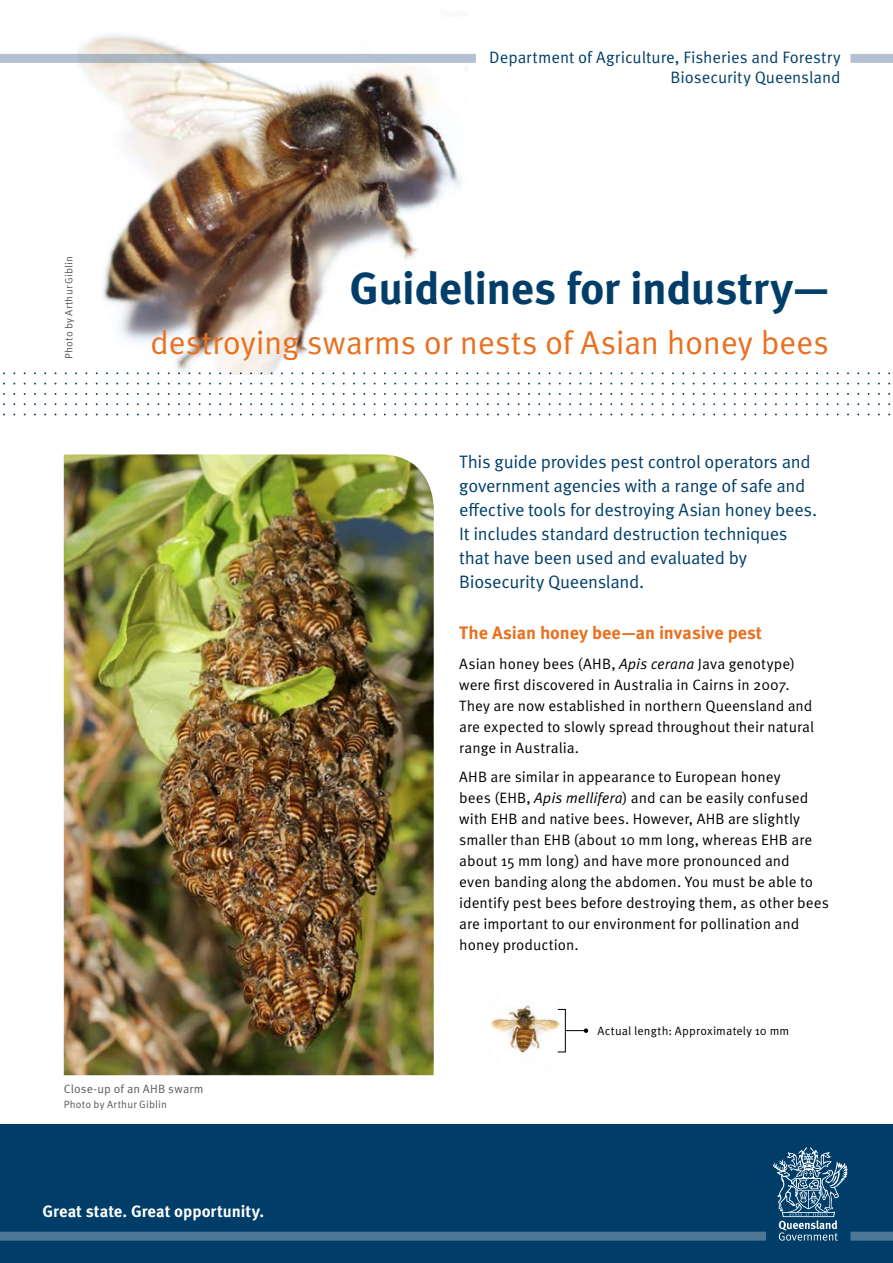
<style>
.page{position:relative;width:893px;height:1263px;background:#fff}
.page>*{position:absolute;margin:0;border:0;box-sizing:border-box;transform-origin:0 0}
.t1{font:700 45px "Meta OT";letter-spacing:-.01em;color:#003e69}
.t2{font:33px "Meta OT";letter-spacing:-.005em;color:#e9701f}
.IntroPara{font:18px/24px "Meta OT";letter-spacing:-.015em;color:#003e69}
.h01{font:700 18px "Meta OT";letter-spacing:-.005em;color:#e9701f}
.dept{font:16.5px/19.8px "Meta OT";color:#003e69;text-align:right}
.t3{font:700 16.5px "Meta OT";color:#fff}
.body{font:15px/21px "Meta OT";letter-spacing:.005em;color:#000}
.body-2{font:12px "Meta OT";letter-spacing:.01em;color:#000}
.t4{font:12px "Meta OT";letter-spacing:.015em;color:#58595b}
.t5{font:10.5px "Meta OT";letter-spacing:.015em;color:#58595b}
.s1{font-style:italic}
</style>
<div class="page">
<img style="left:77px;top:34px;width:391px;height:341px">
<div style="left:0;top:1124px;width:893px;height:139px;background:#003e69"></div>
<svg style="left:773px;top:1147px;width:74px;height:94px"></svg>
<div style="left:0;top:1232px;width:766px;height:9px;background:#4c7795"></div>
<div style="left:850px;top:1232px;width:43px;height:9px;background:#4c7795"></div>
<svg style="left:0;top:54px;width:476px;height:9px;fill:#b3c1d2"></svg>
<div style="left:850px;top:54px;width:43px;height:9px;background:#b3c1d2"></div>
<img style="left:64px;top:454px;width:370px;height:621px">
<img style="left:491px;top:1005px;width:75px;height:48px">
<div style="left:557px;top:1009px;width:9px;height:43px;border:1px solid #000"></div>
<svg style="left:565px;top:1028px;width:23px;height:5px"></svg>
<p class="t5" style="left:63px;top:359px;width:105px;rotate:-90deg">Photo by Arthur Giblin</p>
<p class="dept" style="left:489px;top:48px;width:353px">Department of Agriculture, Fisheries and Forestry<br>Biosecurity Queensland</p>
<p class="t1" style="left:349px;top:260px;width:481px">Guidelines for industry—</p>
<p class="t2" style="left:150px;top:323px;width:681px">destroying swarms or nests of Asian honey bees</p>
<p class="IntroPara" style="left:459px;top:450px;width:359px">This guide provides pest control operators and government agencies with a range of safe and effective tools for destroying Asian honey bees.<br>It includes standard destruction techniques that have been used and evaluated by Biosecurity Queensland.</p>
<p class="h01" style="left:459px;top:622px;width:305px">The Asian honey bee—an invasive pest</p>
<p class="body" style="left:459px;top:653px;width:356px">Asian honey bees (AHB, <span class="s1">Apis cerana</span> Java genotype) were first discovered in Australia in Cairns in 2007.<br>They are now established in northern Queensland and are expected to slowly spread throughout their natural range in Australia.</p>
<p class="body" style="left:459px;top:767px;width:371px">AHB are similar in appearance to European honey<br>bees (EHB, <span class="s1">Apis mellifera</span>) and can be easily confused with EHB and native bees. However, AHB are slightly smaller than EHB (about 10 mm long, whereas EHB are about 15 mm long) and have more pronounced and<br>even banding along the abdomen. You must be able to identify pest bees before destroying them, as other bees are important to our environment for pollination and honey production.</p>
<p class="body-2" style="left:598px;top:1024px;width:193px">Actual length: Approximately 10 mm</p>
<p class="t4" style="left:64px;top:1081px;width:141px">Close-up of an AHB swarm</p>
<p class="t5" style="left:64px;top:1097px;width:105px">Photo by Arthur Giblin</p>
<p class="t3" style="left:43px;top:1201px;width:223px">Great state. Great opportunity.</p>
</div>
